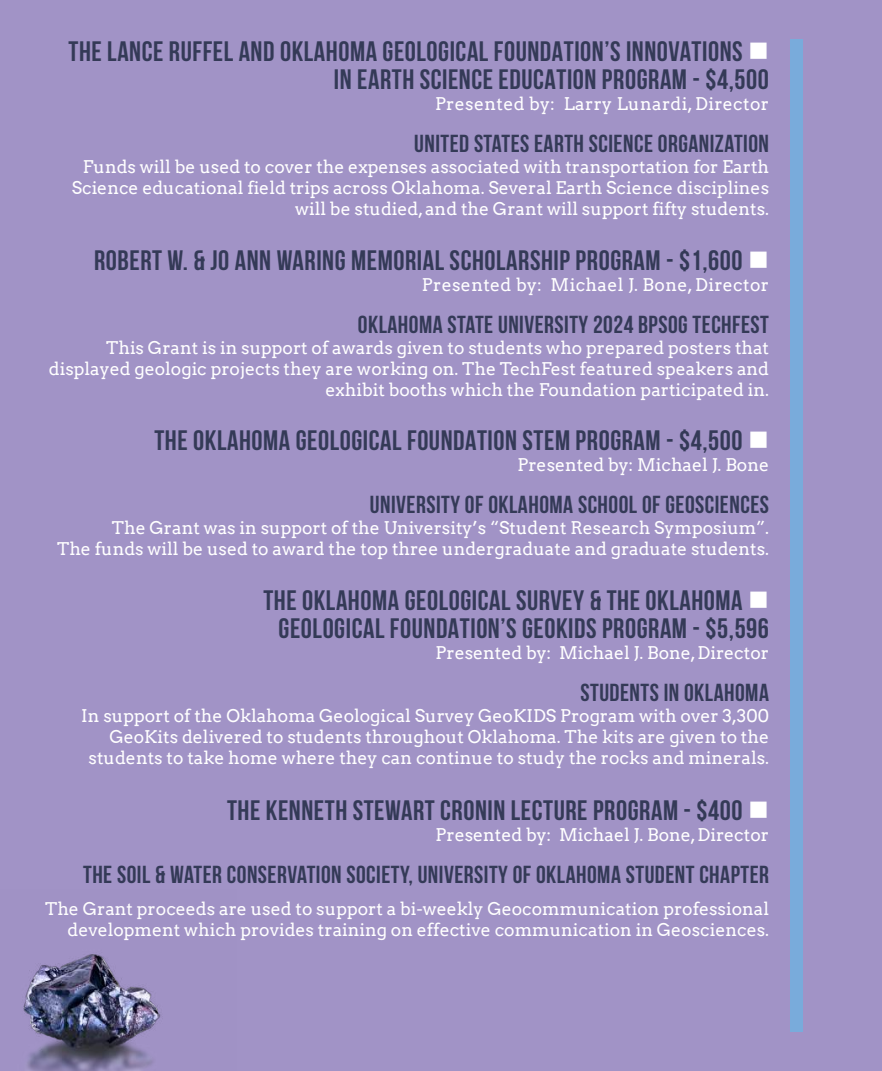
<style>
.page{position:relative;width:882px;height:1071px;background:#a193c6}
.page>*{position:absolute;margin:0;border:0;box-sizing:border-box;transform-origin:0 0}
.t1{font:700 28px/28px "Bebas Neue";letter-spacing:.02em;color:#343a57;text-align:right}
.t2{font:700 24.5px "Bebas Neue";letter-spacing:.02em;color:#343a57}
.t3{font:17.5px/21px "Arvo";color:#fff;text-align:right}
.t4{font:17.5px "Arvo";letter-spacing:.02em;color:#fff}
.s1{color:#fff}
</style>
<div class="page">
<div style="left:790px;top:39px;width:13px;height:993px;background:#79abdb"></div>
<img style="left:0;top:889px;width:236px;height:182px">
<h1 class="t1" style="left:69px;top:38px;width:702px">THE LANCE RUFFEL AND OKLAHOMA GEOLOGICAL FOUNDATION’S INNOVATIONS <span class="s1">■<br></span>IN EARTH SCIENCE EDUCATION PROGRAM - $4,500</h1>
<p class="t4" style="left:435px;top:96px;width:336px">Presented by: Larry Lunardi, Director</p>
<h2 class="t2" style="left:414px;top:134px;width:356px">UNITED STATES EARTH SCIENCE ORGANIZATION</h2>
<p class="t3" style="left:72px;top:158px;width:699px">Funds will be used to cover the expenses associated with transportation for Earth<br>Science educational field trips across Oklahoma. Several Earth Science disciplines will be studied, and the Grant will support fifty students.</p>
<h1 class="t1" style="left:94px;top:247px;width:676px">ROBERT W. &amp; JO ANN WARING MEMORIAL SCHOLARSHIP PROGRAM - $1,600 <span class="s1">■</span></h1>
<p class="t4" style="left:422px;top:277px;width:349px">Presented by: Michael J. Bone, Director</p>
<h2 class="t2" style="left:358px;top:314px;width:413px">OKLAHOMA STATE UNIVERSITY 2024 BPSOG TECHFEST</h2>
<p class="t3" style="left:49px;top:338px;width:722px">This Grant is in support of awards given to students who prepared posters that displayed geologic projects they are working on. The TechFest featured speakers and exhibit booths which the Foundation participated in.</p>
<h1 class="t1" style="left:154px;top:427px;width:616px">THE OKLAHOMA GEOLOGICAL FOUNDATION STEM PROGRAM - $4,500 <span class="s1">■</span></h1>
<p class="t3" style="left:518px;top:456px;width:253px">Presented by: Michael J. Bone</p>
<h2 class="t2" style="left:370px;top:495px;width:401px">UNIVERSITY OF OKLAHOMA SCHOOL OF GEOSCIENCES</h2>
<p class="t3" style="left:57px;top:519px;width:713px">The Grant was in support of the University’s “Student Research Symposium”.<br>The funds will be used to award the top three undergraduate and graduate students.</p>
<h1 class="t1" style="left:263px;top:587px;width:507px;text-align:center">THE OKLAHOMA GEOLOGICAL SURVEY &amp; THE OKLAHOMA <span class="s1">■<br></span>GEOLOGICAL FOUNDATION’S GEOKIDS PROGRAM - $5,596</h1>
<p class="t3" style="left:436px;top:643px;width:335px">Presented by: Michael J. Bone, Director</p>
<h2 class="t2" style="left:581px;top:683px;width:190px">STUDENTS IN OKLAHOMA</h2>
<p class="t3" style="left:81px;top:706px;width:689px">In support of the Oklahoma Geological Survey GeoKIDS Program with over 3,300<br>GeoKits delivered to students throughout Oklahoma. The kits are given to the students to take home where they can continue to study the rocks and minerals.</p>
<h1 class="t1" style="left:227px;top:797px;width:543px">THE KENNETH STEWART CRONIN LECTURE PROGRAM - $400 <span class="s1">■</span></h1>
<p class="t3" style="left:436px;top:826px;width:335px">Presented by: Michael J. Bone, Director</p>
<h2 class="t2" style="left:83px;top:865px;width:687px">THE SOIL &amp; WATER CONSERVATION SOCIETY, UNIVERSITY OF OKLAHOMA STUDENT CHAPTER</h2>
<p class="t3" style="left:45px;top:899px;width:726px">The Grant proceeds are used to support a bi-weekly Geocommunication professional development which provides training on effective communication in Geosciences.</p>
</div>
